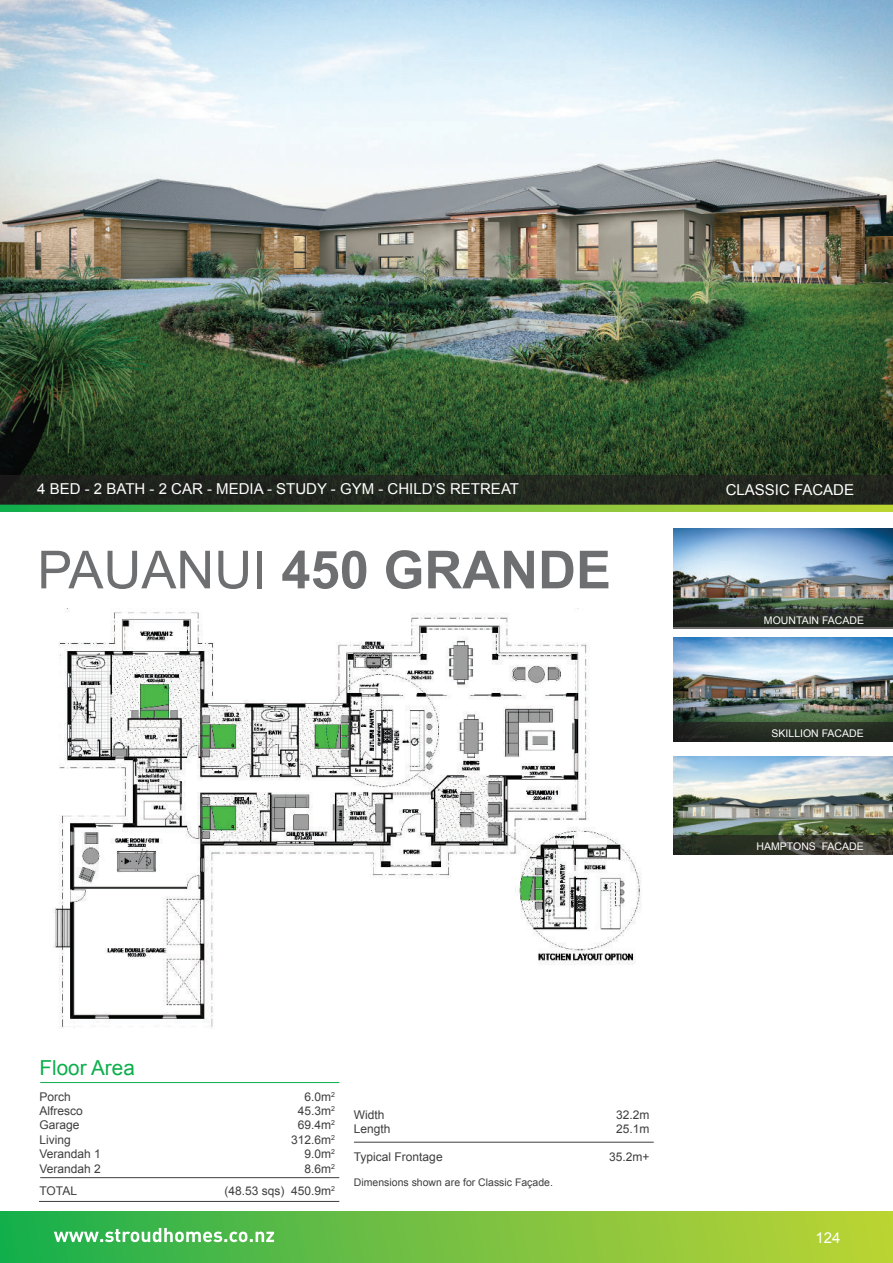
<style>
.page{position:relative;width:893px;height:1263px;background:#fff}
.page>*{position:absolute;margin:0;border:0;box-sizing:border-box;transform-origin:0 0}
.t1{font:700 52.5px "Arial";color:#6e6f71}
.t2{font:20.7px "Arial";color:#0cae4c}
.t3{font:15px "Arial";color:#fff}
.t4{font:12px "Arial";color:#3e3e3f}
.t5{font:10.5px "Arial";color:#fff}
.t6{font:10.5px "Arial";color:#3e3e3f}
.s1{font-weight:400}
</style>
<div class="page">
<div style="left:0;top:1211px;width:893px;height:52px;background:linear-gradient(to right,#1fae4e,#c3d334)"></div>
<svg style="left:54px;top:1228px;width:220px;height:14px"></svg>
<img style="left:0;top:0;width:893px;height:475px">
<hr style="left:354px;top:1142px;width:300px;height:1px;background:#3e3e3f">
<svg style="left:0;top:505px;width:893px;height:6px;background:#70c041"></svg>
<div style="left:0;top:475px;width:893px;height:30px;background:#231f20"></div>
<img style="left:673px;top:638px;width:220px;height:103px">
<img style="left:673px;top:757px;width:220px;height:97px">
<img style="left:673px;top:528px;width:220px;height:99px">
<svg style="left:674px;top:609px;width:219px;height:19px;background:#282c26"></svg>
<div style="left:674px;top:722px;width:219px;height:19px;background:linear-gradient(to right,#232721,#283124)"></div>
<svg style="left:674px;top:835px;width:219px;height:19px;background:#31342a"></svg>
<hr style="left:40px;top:1082px;width:299px;height:1px;background:#0cae4c">
<hr style="left:40px;top:1177px;width:299px;height:1px;background:#3e3e3f">
<hr style="left:39px;top:1201px;width:300px;height:1px;background:#3e3e3f">
<img style="left:53px;top:612px;width:588px;height:417px">
<p class="t3" style="left:37px;top:483px;width:483px">4 BED - 2 BATH - 2 CAR - MEDIA - STUDY - GYM - CHILD’S RETREAT</p>
<h1 class="t1" style="left:37px;top:539px;width:575px"><span class="s1">PAUANUI</span> 450 GRANDE</h1>
<p class="t3" style="left:726px;top:484px;width:130px">CLASSIC FACADE</p>
<p class="t5" style="left:764px;top:616px;width:102px">MOUNTAIN FACADE</p>
<p class="t5" style="left:772px;top:729px;width:94px">SKILLION FACADE</p>
<p class="t5" style="left:757px;top:842px;width:109px">HAMPTONS FACADE</p>
<h2 class="t2" style="left:40px;top:1059px;width:97px">Floor Area</h2>
<p class="t4" style="left:40px;top:1092px;width:33px">Porch</p>
<p class="t4" style="left:304px;top:1092px;width:32px">6.0m<sup>2</sup></p>
<p class="t4" style="left:40px;top:1106px;width:45px">Alfresco</p>
<p class="t4" style="left:298px;top:1106px;width:39px">45.3m<sup>2</sup></p>
<p class="t4" style="left:40px;top:1121px;width:42px">Garage</p>
<p class="t4" style="left:298px;top:1121px;width:39px">69.4m<sup>2</sup></p>
<p class="t4" style="left:40px;top:1135px;width:33px">Living</p>
<p class="t4" style="left:291px;top:1135px;width:45px">312.6m<sup>2</sup></p>
<p class="t4" style="left:40px;top:1149px;width:63px">Verandah 1</p>
<p class="t4" style="left:304px;top:1149px;width:32px">9.0m<sup>2</sup></p>
<p class="t4" style="left:40px;top:1164px;width:63px">Verandah 2</p>
<p class="t4" style="left:304px;top:1164px;width:32px">8.6m<sup>2</sup></p>
<p class="t4" style="left:40px;top:1186px;width:39px">TOTAL</p>
<p class="t4" style="left:224px;top:1186px;width:112px">(48.53 sqs) 450.9m<sup>2</sup></p>
<p class="t4" style="left:354px;top:1110px;width:32px">Width</p>
<p class="t4" style="left:616px;top:1110px;width:35px">32.2m</p>
<p class="t4" style="left:354px;top:1125px;width:38px">Length</p>
<p class="t4" style="left:616px;top:1125px;width:35px">25.1m</p>
<p class="t4" style="left:354px;top:1152px;width:90px">Typical Frontage</p>
<p class="t4" style="left:609px;top:1152px;width:42px">35.2m+</p>
<p class="t6" style="left:354px;top:1178px;width:200px">Dimensions shown are for Classic Façade.</p>
<p class="t3" style="left:815px;top:1232px;width:27px">124</p>
</div>
